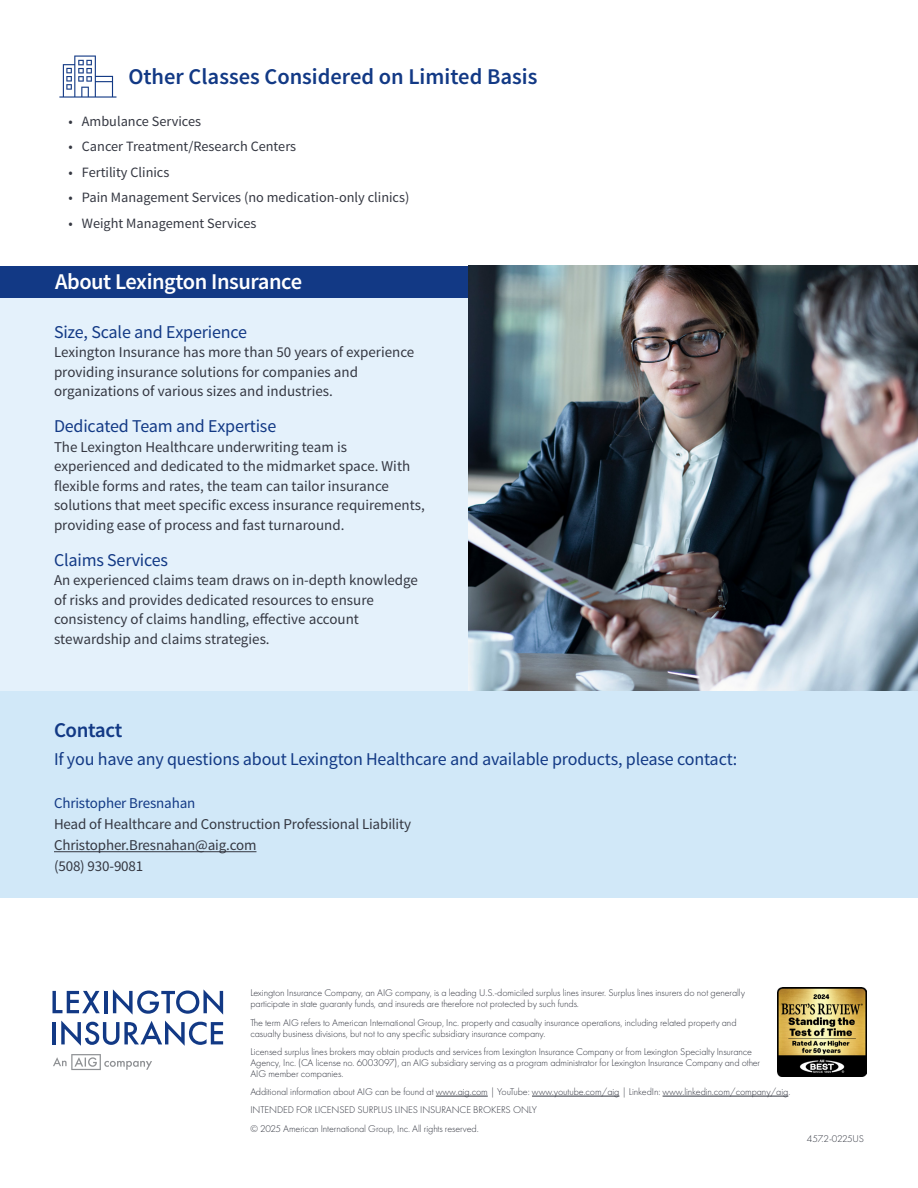
<style>
.page{position:relative;width:918px;height:1188px;background:#fff}
.page>*{position:absolute;margin:0;border:0;box-sizing:border-box;transform-origin:0 0}
.t1{font:600 22.5px "Source Sans Pro";color:#123985}
.t2{font:600 22.5px "Source Sans Pro";letter-spacing:-.02em;color:#fff}
.t3{font:600 21px "Source Sans Pro";letter-spacing:-.02em;color:#123985}
.t4{font:18px "Source Sans Pro";letter-spacing:-.01em;color:#123985}
.t5{font:15px/19.5px "Source Sans Pro";color:#343741}
.t6{font:15px "Source Sans Pro";letter-spacing:-.01em;color:#123985}
.t7{font:14.25px "Source Sans Pro";color:#343741}
.t8{font:300 10.2px/10.8px "Futura PT";letter-spacing:-.01em;color:#343741}
</style>
<div class="page">
<svg style="left:59px;top:56px;width:58px;height:42px"></svg>
<div style="left:0;top:266px;width:468px;height:425px;background:#e4f1fb"></div>
<div style="left:0;top:266px;width:468px;height:32px;background:#123985"></div>
<img style="left:468px;top:266px;width:450px;height:425px">
<div style="left:0;top:691px;width:918px;height:207px;background:#d1e8f8"></div>
<hr style="left:54px;top:851px;width:202px;height:1px;background:#343741">
<svg style="left:52px;top:991px;width:48px;height:22px"></svg>
<hr style="left:104px;top:991px;width:3px;height:22px;background:#123985">
<svg style="left:113px;top:989px;width:110px;height:26px"></svg>
<hr style="left:52px;top:1022px;width:4px;height:22px;background:#123985">
<svg style="left:61px;top:1021px;width:162px;height:25px"></svg>
<svg style="left:53px;top:1054px;width:99px;height:16px"></svg>
<hr style="left:436px;top:1096px;width:52px;height:1px;background:#343741">
<hr style="left:532px;top:1096px;width:87px;height:1px;background:#343741">
<hr style="left:663px;top:1096px;width:125px;height:1px;background:#343741">
<img style="left:777px;top:987px;width:89px;height:90px">
<h2 class="t1" style="left:128px;top:63px;width:411px">Other Classes Considered on Limited Basis</h2>
<p class="t7" style="left:68px;top:112px;width:134px">• Ambulance Services</p>
<p class="t7" style="left:68px;top:138px;width:229px">• Cancer Treatment/Research Centers</p>
<p class="t7" style="left:68px;top:163px;width:103px">• Fertility Clinics</p>
<p class="t7" style="left:68px;top:189px;width:343px">• Pain Management Services (no medication-only clinics)</p>
<p class="t7" style="left:68px;top:214px;width:190px">• Weight Management Services</p>
<h2 class="t2" style="left:55px;top:267px;width:249px">About Lexington Insurance</h2>
<h3 class="t4" style="left:54px;top:320px;width:195px">Size, Scale and Experience</h3>
<p class="t5" style="left:54px;top:343px;width:362px">Lexington Insurance has more than 50 years of experience providing insurance solutions for companies and organizations of various sizes and industries.</p>
<h3 class="t4" style="left:54px;top:415px;width:224px">Dedicated Team and Expertise</h3>
<p class="t5" style="left:54px;top:437px;width:372px">The Lexington Healthcare underwriting team is experienced and dedicated to the midmarket space. With flexible forms and rates, the team can tailor insurance solutions that meet specific excess insurance requirements, providing ease of process and fast turnaround.</p>
<h3 class="t4" style="left:54px;top:548px;width:116px">Claims Services</h3>
<p class="t5" style="left:54px;top:571px;width:366px">An experienced claims team draws on in-depth knowledge of risks and provides dedicated resources to ensure consistency of claims handling, effective account stewardship and claims strategies.</p>
<h2 class="t3" style="left:54px;top:717px;width:70px">Contact</h2>
<p class="t4" style="left:54px;top:748px;width:685px">If you have any questions about Lexington Healthcare and available products, please contact:</p>
<h3 class="t6" style="left:54px;top:793px;width:143px">Christopher Bresnahan</h3>
<p class="t5" style="left:54px;top:815px;width:359px">Head of Healthcare and Construction Professional Liability</p>
<p class="t5" style="left:54px;top:836px;width:204px">Christopher.Bresnahan@aig.com</p>
<p class="t5" style="left:54px;top:857px;width:91px">(508) 930-9081</p>
<p class="t8" style="left:250px;top:988px;width:496px">Lexington Insurance Company, an AIG company, is a leading U.S.-domiciled surplus lines insurer. Surplus lines insurers do not generally participate in state guaranty funds, and insureds are therefore not protected by such funds.</p>
<p class="t8" style="left:250px;top:1017px;width:488px">The term AIG refers to American International Group, Inc. property and casualty insurance operations, including related property and casualty business divisions, but not to any specific subsidiary insurance company.</p>
<p class="t8" style="left:250px;top:1046px;width:511px">Licensed surplus lines brokers may obtain products and services from Lexington Insurance Company or from Lexington Specialty Insurance<br>Agency, Inc. (CA license no. 6003097), an AIG subsidiary serving as a program administrator for Lexington Insurance Company and other<br>AIG member companies.</p>
<p class="t8" style="left:250px;top:1086px;width:541px">Additional information about AIG can be found at www.aig.com | YouTube: www.youtube.com/aig | LinkedIn: www.linkedin.com/company/aig.</p>
<p class="t8" style="left:250px;top:1105px;width:288px">INTENDED FOR LICENSED SURPLUS LINES INSURANCE BROKERS ONLY</p>
<p class="t8" style="left:250px;top:1123px;width:230px">© 2025 American International Group, Inc. All rights reserved.</p>
<p class="t8" style="left:807px;top:1133px;width:59px">457.2-0225US</p>
</div>
